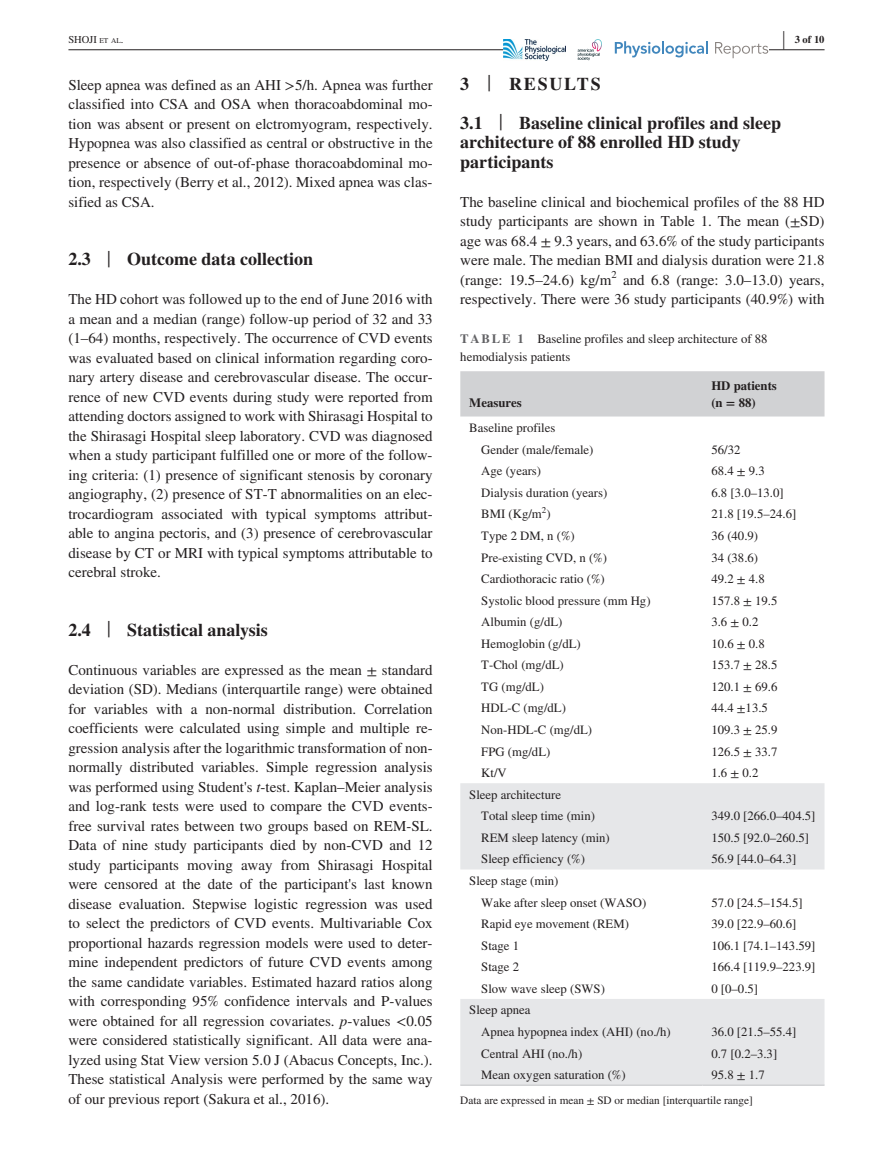
<style>
.page{position:relative;width:893px;height:1174px;background:#fff}
.page>*{position:absolute;margin:0;border:0;box-sizing:border-box;transform-origin:0 0}
.t1{font:700 25.95px "STIX";color:#231f20;scale:.36 1}
.t2{font:700 18px/39px "STIX";color:#231f20}
.t3{font:15px/19.5px "STIX";color:#231f20;text-align:justify}
.t4{font:12.75px/21.6px "STIX";color:#231f20}
.t5{font:700 12.75px/17.2px "STIX";color:#231f20}
.t6{font:11.25px "STIX";color:#231f20}
.t7{font:10.5px "STIX";color:#231f20}
.t8{font:700 10.5px "STIX";color:#231f20}
.t9{font:10.5px "STIX";color:#231f20}
.s1{font-size:7.35px}
.s2{font-weight:400;font-size:23.7px}
.s3{font-weight:700;color:#636366}
.s4{font-style:italic}
</style>
<div class="page">
<hr style="left:68px;top:49px;width:756px;height:1px;background:#231f20">
<div style="left:504px;top:39px;width:264px;height:21px;background:#fff"></div>
<svg style="left:578px;top:39px;width:24px;height:21px"></svg>
<img style="left:504px;top:39px;width:61px;height:21px">
<svg style="left:615px;top:41px;width:93px;height:16px"></svg>
<svg style="left:715px;top:42px;width:53px;height:16px"></svg>
<div style="left:460px;top:371px;width:364px;height:45px;background:#d1d2d4"></div>
<svg style="left:460px;top:783px;width:364px;height:301px;fill:#e6e7e9"></svg>
<hr style="left:460px;top:1084px;width:242px;height:2px;background:#d1d2d4">
<hr style="left:702px;top:1084px;width:122px;height:2px;background:#d1d2d4">
<h1 class="t1" style="left:783px;top:24px;width:7px">|</h1>
<p class="t7" style="left:68px;top:32px;width:57px">SHOJI <span class="s1">et al</span>.</p>
<p class="t8" style="left:795px;top:33px;width:31px">3 of 10</p>
<p class="t3" style="left:68px;top:76px;width:366px">Sleep apnea was defined as an AHI &gt;5/h. Apnea was further classified into CSA and OSA when thoracoabdominal mo&shy;tion was absent or present on elctromyogram, respectively.<br>Hypopnea was also classified as central or obstructive in the presence or absence of out-of-phase thoracoabdominal mo&shy;tion, respectively (Berry et al., 2012). Mixed apnea was clas&shy;sified as CSA.</p>
<p class="t2" style="left:460px;top:64px;width:322px">3 <span class="s2">|</span> RESULTS<br>3.1 <span class="s2">|</span> Baseline clinical profiles and sleep</p>
<p class="t2" style="left:460px;top:132px;width:282px;line-height:19.5px">architecture of 88 enrolled HD study participants</p>
<p class="t3" style="left:460px;top:193px;width:366px">The baseline clinical and biochemical profiles of the 88 HD study participants are shown in Table 1. The mean (±SD) age was 68.4 ± 9.3 years, and 63.6% of the study participants were male. The median BMI and dialysis duration were 21.8 (range: 19.5–24.6) kg/m</p>
<p class="t2" style="left:68px;top:239px;width:246px">2.3 <span class="s2">|</span> Outcome data collection</p>
<p class="t3" style="left:68px;top:290px;width:366px">The HD cohort was followed up to the end of June 2016 with a mean and a median (range) follow-up period of 32 and 33 (1–64) months, respectively. The occurrence of CVD events was evaluated based on clinical information regarding coro&shy;nary artery disease and cerebrovascular disease. The occur&shy;rence of new CVD events during study were reported from attending doctors assigned to work with Shirasagi Hospital to the Shirasagi Hospital sleep laboratory. CVD was diagnosed when a study participant fulfilled one or more of the follow&shy;ing criteria: (1) presence of significant stenosis by coronary angiography, (2) presence of ST-T abnormalities on an elec&shy;trocardiogram associated with typical symptoms attribut&shy;able to angina pectoris, and (3) presence of cerebrovascular disease by CT or MRI with typical symptoms attributable to cerebral stroke.</p>
<p class="t9" style="left:611px;top:267px;width:7px">2</p>
<p class="t3" style="left:460px;top:271px;width:366px;text-align:right">and 6.8 (range: 3.0–13.0) years,<br>respectively. There were 36 study participants (40.9%) with</p>
<p class="t4" style="left:460px;top:331px;width:309px;line-height:18px"><span class="s3">TABLE 1</span> Baseline profiles and sleep architecture of 88 hemodialysis patients</p>
<p class="t5" style="left:469px;top:394px;width:54px">Measures</p>
<p class="t5" style="left:711px;top:377px;width:67px">HD patients (n = 88)</p>
<p class="t4" style="left:481px;top:418px;width:114px;text-indent:-12px">Baseline profiles<br>Gender (male/female)</p>
<p class="t4" style="left:711px;top:439px;width:31px">56/32</p>
<p class="t4" style="left:481px;top:461px;width:61px">Age (years)</p>
<p class="t4" style="left:711px;top:461px;width:55px">68.4 ± 9.3</p>
<p class="t4" style="left:481px;top:482px;width:128px">Dialysis duration (years)</p>
<p class="t4" style="left:711px;top:482px;width:74px">6.8 [3.0–13.0]</p>
<p class="t4" style="left:481px;top:504px;width:71px">BMI (Kg/m<sup>2</sup>)</p>
<p class="t4" style="left:711px;top:504px;width:86px">21.8 [19.5–24.6]</p>
<p class="t4" style="left:481px;top:526px;width:95px">Type 2 DM, n (%)</p>
<p class="t4" style="left:711px;top:526px;width:48px">36 (40.9)</p>
<p class="t4" style="left:481px;top:547px;width:127px">Pre-existing CVD, n (%)</p>
<p class="t4" style="left:711px;top:547px;width:48px">34 (38.6)</p>
<p class="t4" style="left:481px;top:569px;width:125px">Cardiothoracic ratio (%)</p>
<p class="t4" style="left:711px;top:569px;width:55px">49.2 ± 4.8</p>
<p class="t4" style="left:481px;top:590px;width:171px">Systolic blood pressure (mm Hg)</p>
<p class="t4" style="left:711px;top:590px;width:68px">157.8 ± 19.5</p>
<p class="t4" style="left:481px;top:612px;width:83px">Albumin (g/dL)</p>
<p class="t4" style="left:711px;top:612px;width:48px">3.6 ± 0.2</p>
<p class="t4" style="left:481px;top:633px;width:101px">Hemoglobin (g/dL)</p>
<p class="t4" style="left:711px;top:633px;width:55px">10.6 ± 0.8</p>
<p class="t4" style="left:481px;top:655px;width:84px">T-Chol (mg/dL)</p>
<p class="t4" style="left:711px;top:655px;width:68px">153.7 ± 28.5</p>
<p class="t4" style="left:481px;top:676px;width:64px">TG (mg/dL)</p>
<p class="t4" style="left:711px;top:676px;width:68px">120.1 ± 69.6</p>
<p class="t4" style="left:481px;top:698px;width:86px">HDL-C (mg/dL)</p>
<p class="t4" style="left:711px;top:698px;width:58px">44.4 ±13.5</p>
<p class="t4" style="left:481px;top:720px;width:112px">Non-HDL-C (mg/dL)</p>
<p class="t4" style="left:711px;top:720px;width:68px">109.3 ± 25.9</p>
<p class="t4" style="left:481px;top:741px;width:71px">FPG (mg/dL)</p>
<p class="t4" style="left:711px;top:741px;width:68px">126.5 ± 33.7</p>
<p class="t4" style="left:481px;top:763px;width:27px">Kt/V</p>
<p class="t4" style="left:711px;top:763px;width:48px">1.6 ± 0.2</p>
<p class="t4" style="left:481px;top:784px;width:115px;text-indent:-12px">Sleep architecture<br>Total sleep time (min)</p>
<p class="t2" style="left:68px;top:610px;width:201px">2.4 <span class="s2">|</span> Statistical analysis</p>
<p class="t3" style="left:68px;top:661px;width:366px">Continuous variables are expressed as the mean ± standard deviation (SD). Medians (interquartile range) were obtained for variables with a non-normal distribution. Correlation coefficients were calculated using simple and multiple re&shy;gression analysis after the logarithmic transformation of non&shy;normally distributed variables. Simple regression analysis was performed using Student's <span class="s4">t</span>-test. Kaplan–Meier analysis and log-rank tests were used to compare the CVD events&shy;free survival rates between two groups based on REM-SL.<br>Data of nine study participants died by non-CVD and 12 study participants moving away from Shirasagi Hospital were censored at the date of the participant's last known disease evaluation. Stepwise logistic regression was used to select the predictors of CVD events. Multivariable Cox proportional hazards regression models were used to deter&shy;mine independent predictors of future CVD events among the same candidate variables. Estimated hazard ratios along with corresponding 95% confidence intervals and P-values were obtained for all regression covariates. <span class="s4">p</span>-values &lt;0.05 were considered statistically significant. All data were ana&shy;lyzed using Stat View version 5.0 J (Abacus Concepts, Inc.).<br>These statistical Analysis were performed by the same way of our previous report (Sakura et al., 2016).</p>
<p class="t4" style="left:711px;top:806px;width:106px">349.0 [266.0–404.5]</p>
<p class="t4" style="left:481px;top:827px;width:130px">REM sleep latency (min)</p>
<p class="t4" style="left:711px;top:827px;width:99px">150.5 [92.0–260.5]</p>
<p class="t4" style="left:481px;top:849px;width:105px">Sleep efficiency (%)</p>
<p class="t4" style="left:711px;top:849px;width:86px">56.9 [44.0–64.3]</p>
<p class="t4" style="left:481px;top:870px;width:166px;text-indent:-12px">Sleep stage (min)<br>Wake after sleep onset (WASO)</p>
<p class="t4" style="left:711px;top:892px;width:93px">57.0 [24.5–154.5]</p>
<p class="t4" style="left:481px;top:914px;width:149px">Rapid eye movement (REM)</p>
<p class="t4" style="left:711px;top:914px;width:86px">39.0 [22.9–60.6]</p>
<p class="t4" style="left:481px;top:935px;width:39px">Stage 1</p>
<p class="t4" style="left:711px;top:935px;width:106px">106.1 [74.1–143.59]</p>
<p class="t4" style="left:481px;top:957px;width:39px">Stage 2</p>
<p class="t4" style="left:711px;top:957px;width:106px">166.4 [119.9–223.9]</p>
<p class="t4" style="left:481px;top:978px;width:125px">Slow wave sleep (SWS)</p>
<p class="t4" style="left:711px;top:978px;width:48px">0 [0–0.5]</p>
<p class="t4" style="left:481px;top:1000px;width:191px;text-indent:-12px">Sleep apnea<br>Apnea hypopnea index (AHI) (no./h)</p>
<p class="t4" style="left:711px;top:1021px;width:86px">36.0 [21.5–55.4]</p>
<p class="t4" style="left:481px;top:1043px;width:102px">Central AHI (no./h)</p>
<p class="t4" style="left:711px;top:1043px;width:67px">0.7 [0.2–3.3]</p>
<p class="t4" style="left:481px;top:1065px;width:146px">Mean oxygen saturation (%)</p>
<p class="t4" style="left:711px;top:1065px;width:55px">95.8 ± 1.7</p>
<p class="t6" style="left:460px;top:1092px;width:294px">Data are expressed in mean ± SD or median [interquartile range]</p>
</div>
